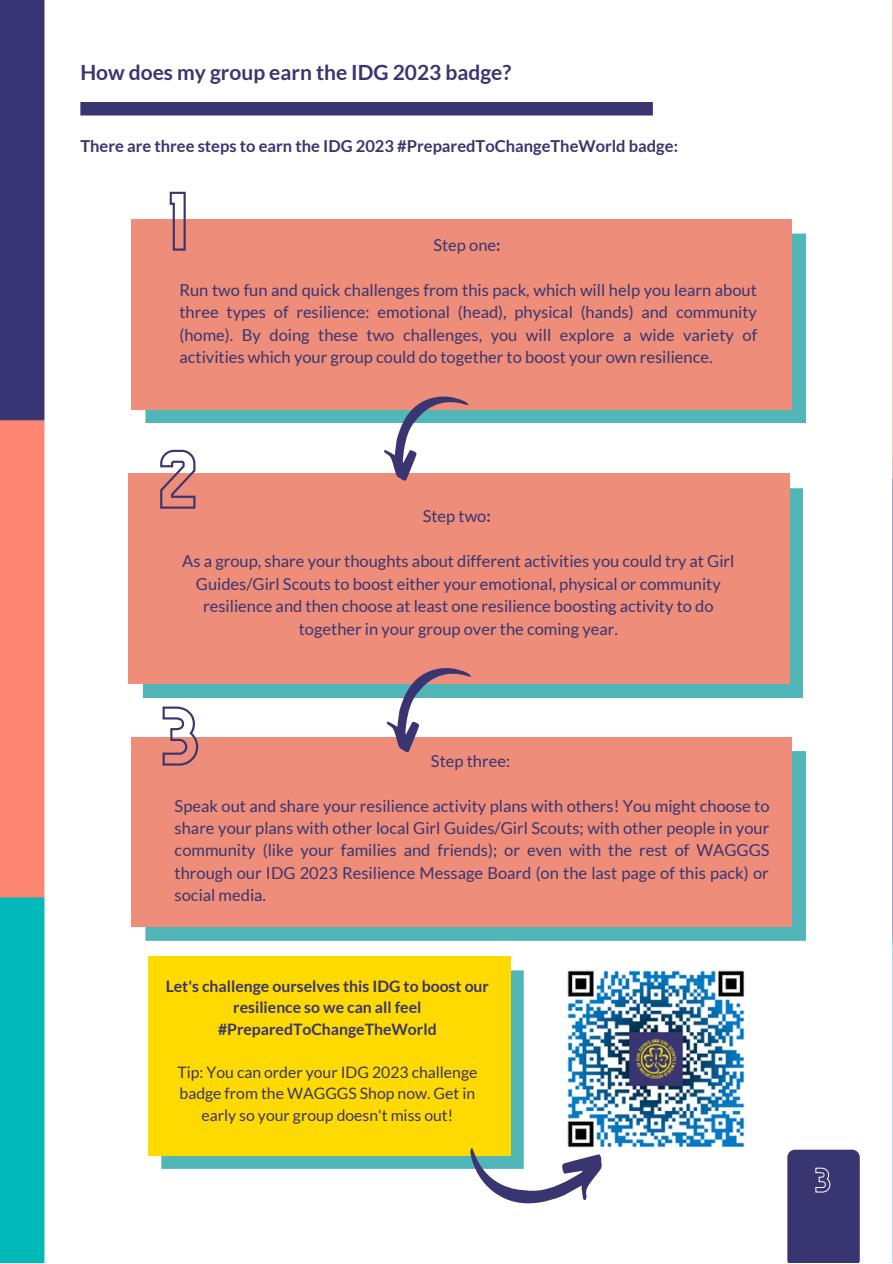
<style>
.page{position:relative;width:893px;height:1264px;background:#fff}
.page>*{position:absolute;margin:0;border:0;box-sizing:border-box;transform-origin:0 0}
.t1{font:700 21px "Lato";color:#383570}
.t2{font:16.5px/22.5px "Lato";color:#383570;text-align:justify}
.t3{font:700 16.5px "Lato";color:#383570}
.t4{font:15.75px/21.5px "Lato";color:#383570;text-align:center}
.t5{font:700 15.75px/21.5px "Lato";color:#383570;text-align:center}
.s1{font-weight:700}
</style>
<div class="page">
<img style="left:0;top:0;width:44px;height:1262px">
<div style="left:80px;top:102px;width:572px;height:13px;background:#383570"></div>
<svg style="left:145px;top:233px;width:660px;height:190px;fill:#50b6b7"></svg>
<div style="left:131px;top:219px;width:660px;height:190px;background:#ee8d7a"></div>
<div style="left:143px;top:488px;width:660px;height:210px;background:#50b6b7"></div>
<div style="left:128px;top:474px;width:661px;height:210px;background:#ee8d7a"></div>
<svg style="left:161px;top:970px;width:362px;height:198px;fill:#50b6b7"></svg>
<div style="left:148px;top:956px;width:362px;height:199px;background:#ffda00"></div>
<svg style="left:376px;top:396px;width:93px;height:85px"></svg>
<div style="left:787px;top:1149px;width:72px;height:113px;background:#383570"></div>
<svg style="left:304px;top:1134px;width:298px;height:70px"></svg>
<img style="left:561px;top:970px;width:184px;height:182px">
<svg style="left:169px;top:191px;width:17px;height:60px"></svg>
<svg style="left:159px;top:449px;width:38px;height:60px"></svg>
<svg style="left:145px;top:751px;width:660px;height:189px;fill:#50b6b7"></svg>
<div style="left:131px;top:736px;width:660px;height:190px;background:#ee8d7a"></div>
<svg style="left:161px;top:706px;width:38px;height:60px"></svg>
<svg style="left:378px;top:668px;width:94px;height:85px"></svg>
<p class="t1" style="left:80px;top:60px;width:432px">How does my group earn the IDG 2023 badge?</p>
<p class="t3" style="left:80px;top:136px;width:599px">There are three steps to earn the IDG 2023 #PreparedToChangeTheWorld badge:</p>
<p class="t2" style="left:433px;top:233px;width:69px">Step one<span class="s1">:</span></p>
<p class="t2" style="left:179px;top:278px;width:579px">Run two fun and quick challenges from this pack, which will help you learn about three types of resilience: emotional (head), physical (hands) and community (home). By doing these two challenges, you will explore a wide variety of activities which your group could do together to boost your own resilience.</p>
<p class="t2" style="left:422px;top:504px;width:70px">Step two<span class="s1">:</span></p>
<p class="t2" style="left:182px;top:549px;width:553px;text-align:center">As a group, share your thoughts about different activities you could try at Girl Guides/Girl Scouts to boost either your emotional, physical or community resilience and then choose at least one resilience boosting activity to do together in your group over the coming year.</p>
<p class="t2" style="left:431px;top:749px;width:81px">Step three:</p>
<p class="t2" style="left:175px;top:793px;width:596px">Speak out and share your resilience activity plans with others! You might choose to share your plans with other local Girl Guides/Girl Scouts; with other people in your community (like your families and friends); or even with the rest of WAGGGS through our IDG 2023 Resilience Message Board (on the last page of this pack) or social media.</p>
<p class="t5" style="left:166px;top:974px;width:325px">Let's challenge ourselves this IDG to boost our resilience so we can all feel #PreparedToChangeTheWorld</p>
<p class="t4" style="left:177px;top:1061px;width:301px">Tip: You can order your IDG 2023 challenge badge from the WAGGGS Shop now. Get in early so your group doesn't miss out!</p>
</div>
